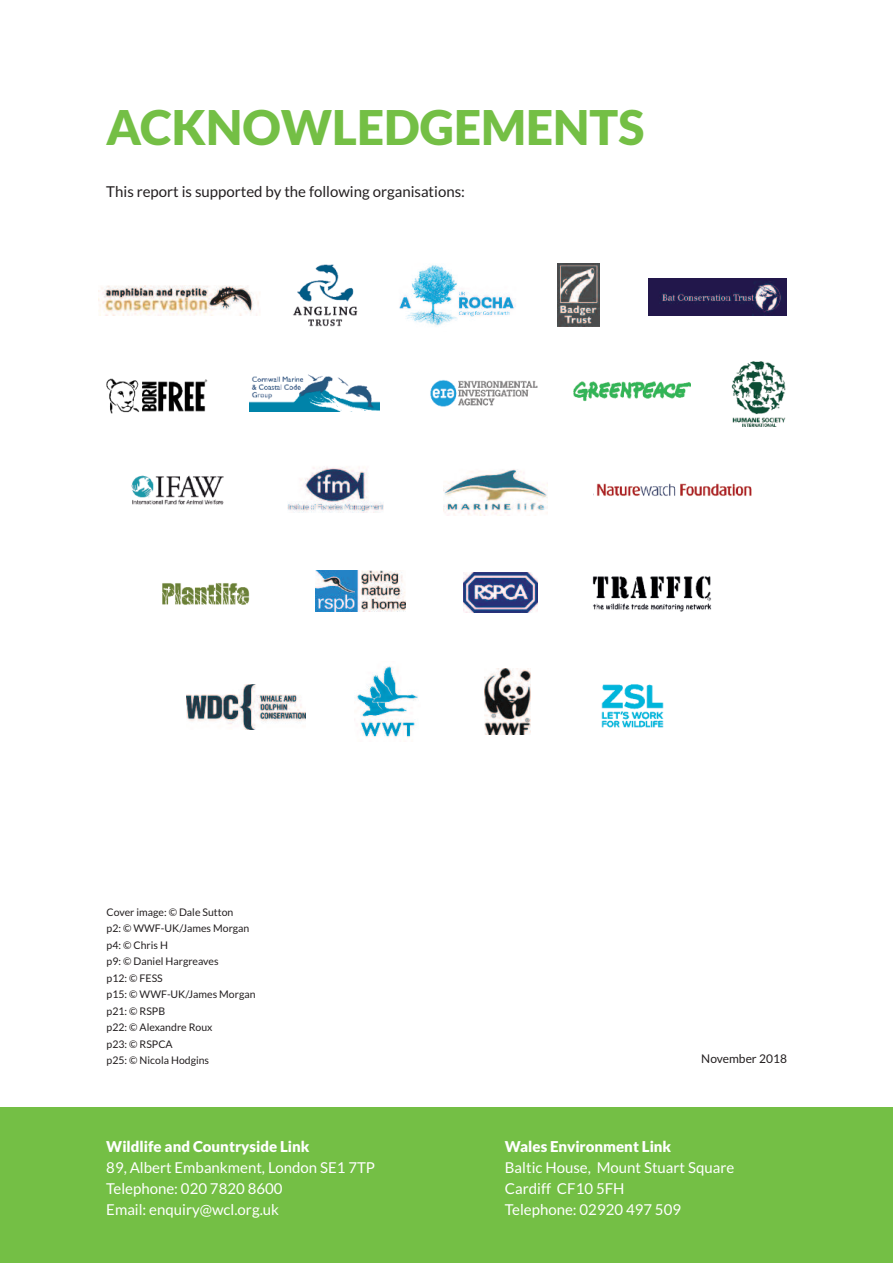
<style>
.page{position:relative;width:893px;height:1263px;background:#fff}
.page>*{position:absolute;margin:0;border:0;box-sizing:border-box;transform-origin:0 0}
.t1{font:900 48px "Lato";color:#74bf45}
.t2{font:15px/21px "Lato";color:#fff}
.t3{font:15px "Lato";color:#231f20}
.t4{font:900 15px "Lato";color:#fff}
.t5{font:12px "Lato";color:#231f20}
.t6{font:10.5px/16.5px "Lato";color:#231f20}
</style>
<div class="page">
<div style="left:0;top:1107px;width:893px;height:156px;background:#74bf45"></div>
<img style="left:293px;top:265px;width:64px;height:62px">
<img style="left:98px;top:286px;width:162px;height:29px">
<img style="left:399px;top:265px;width:117px;height:61px">
<img style="left:593px;top:483px;width:159px;height:13px">
<img style="left:162px;top:583px;width:88px;height:22px">
<img style="left:648px;top:279px;width:139px;height:36px">
<img style="left:557px;top:263px;width:42px;height:63px">
<img style="left:106px;top:378px;width:101px;height:36px">
<img style="left:131px;top:475px;width:93px;height:30px">
<img style="left:287px;top:466px;width:97px;height:46px">
<img style="left:443px;top:469px;width:104px;height:46px">
<img style="left:250px;top:374px;width:129px;height:38px">
<img style="left:430px;top:380px;width:108px;height:27px">
<img style="left:574px;top:381px;width:117px;height:20px">
<img style="left:731px;top:361px;width:55px;height:66px">
<img style="left:316px;top:570px;width:90px;height:42px">
<img style="left:463px;top:573px;width:75px;height:40px">
<img style="left:186px;top:685px;width:120px;height:45px">
<img style="left:357px;top:666px;width:61px;height:72px">
<img style="left:592px;top:576px;width:120px;height:36px">
<img style="left:485px;top:668px;width:45px;height:66px">
<img style="left:601px;top:684px;width:63px;height:44px">
<h1 class="t1" style="left:106px;top:100px;width:540px">ACKNOWLEDGEMENTS</h1>
<h2 class="t3" style="left:106px;top:183px;width:360px">This report is supported by the following organisations:</h2>
<p class="t6" style="left:107px;top:904px;width:150px">Cover image: © Dale Sutton<br>p2: © WWF-UK/James Morgan p4: © Chris H<br>p9: © Daniel Hargreaves<br>p12: © FESS<br>p15: © WWF-UK/James Morgan p21: © RSPB<br>p22: © Alexandre Roux<br>p23: © RSPCA<br>p25: © Nicola Hodgins</p>
<h2 class="t4" style="left:106px;top:1138px;width:205px">Wildlife and Countryside Link</h2>
<h2 class="t2" style="left:106px;top:1157px;width:270px">89, Albert Embankment, London SE1 7TP<br>Telephone: 020 7820 8600<br>Email: enquiry@wcl.org.uk</h2>
<p class="t5" style="left:701px;top:1052px;width:87px">November 2018</p>
<h2 class="t4" style="left:505px;top:1138px;width:168px">Wales Environment Link</h2>
<h2 class="t2" style="left:505px;top:1157px;width:231px">Baltic House, Mount Stuart Square<br>Cardiff CF10 5FH<br>Telephone: 02920 497 509</h2>
</div>
